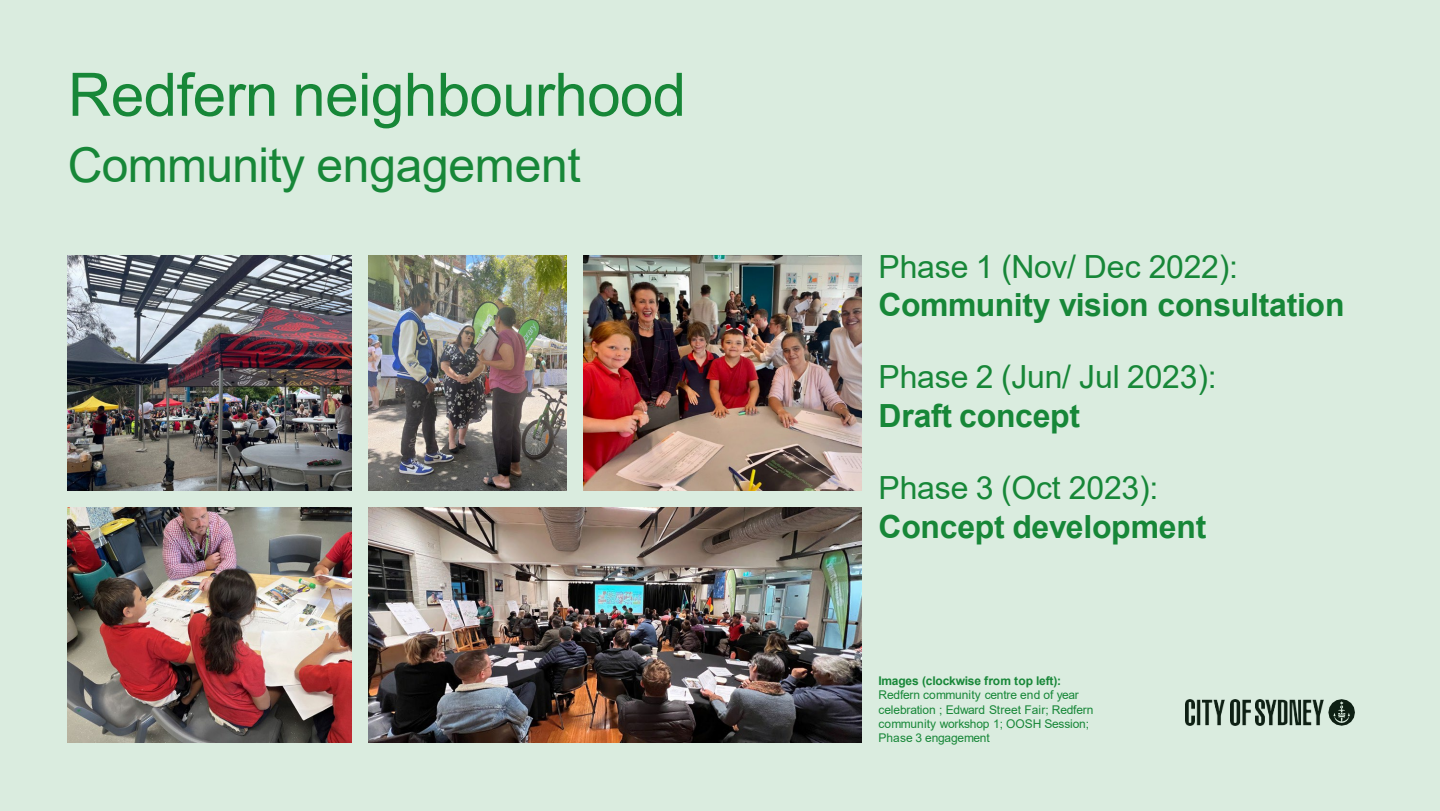
<style>
.page{position:relative;width:1440px;height:811px;background:#daecdf}
.page>*{position:absolute;margin:0;border:0;box-sizing:border-box;transform-origin:0 0}
.t1{font:60px "Arial";letter-spacing:-.01em;color:#178738}
.t2{font:48px "Arial";letter-spacing:-.005em;color:#178738}
.t3{font:700 32px "Arial";letter-spacing:-.01em;color:#178738}
.t4{font:32px "Arial";letter-spacing:-.005em;color:#178738}
.t5{font:12px/14.4px "Arial";letter-spacing:-.015em;color:#178738}
.s1{font-weight:700}
</style>
<div class="page">
<img style="left:368px;top:255px;width:199px;height:235px">
<img style="left:584px;top:255px;width:278px;height:235px">
<img style="left:68px;top:255px;width:284px;height:235px">
<img style="left:368px;top:507px;width:494px;height:236px">
<img style="left:68px;top:507px;width:284px;height:236px">
<h2 class="t1" style="left:68px;top:53px;width:620px">Redfern neighbourhood</h2>
<h2 class="t2" style="left:68px;top:132px;width:515px">Community engagement</h2>
<p class="t4" style="left:879px;top:244px;width:361px">Phase 1 (Nov/ Dec 2022):</p>
<p class="t3" style="left:879px;top:282px;width:467px">Community vision consultation</p>
<p class="t4" style="left:879px;top:355px;width:339px">Phase 2 (Jun/ Jul 2023):</p>
<p class="t3" style="left:879px;top:393px;width:203px">Draft concept</p>
<p class="t4" style="left:879px;top:466px;width:281px">Phase 3 (Oct 2023):</p>
<p class="t3" style="left:879px;top:504px;width:329px">Concept development</p>
<p class="t5" style="left:879px;top:673px;width:216px"><span class="s1">Images (clockwise from top left):<br></span>Redfern community centre end of year celebration ; Edward Street Fair; Redfern community workshop 1; OOSH Session; Phase 3 engagement</p>
</div>
